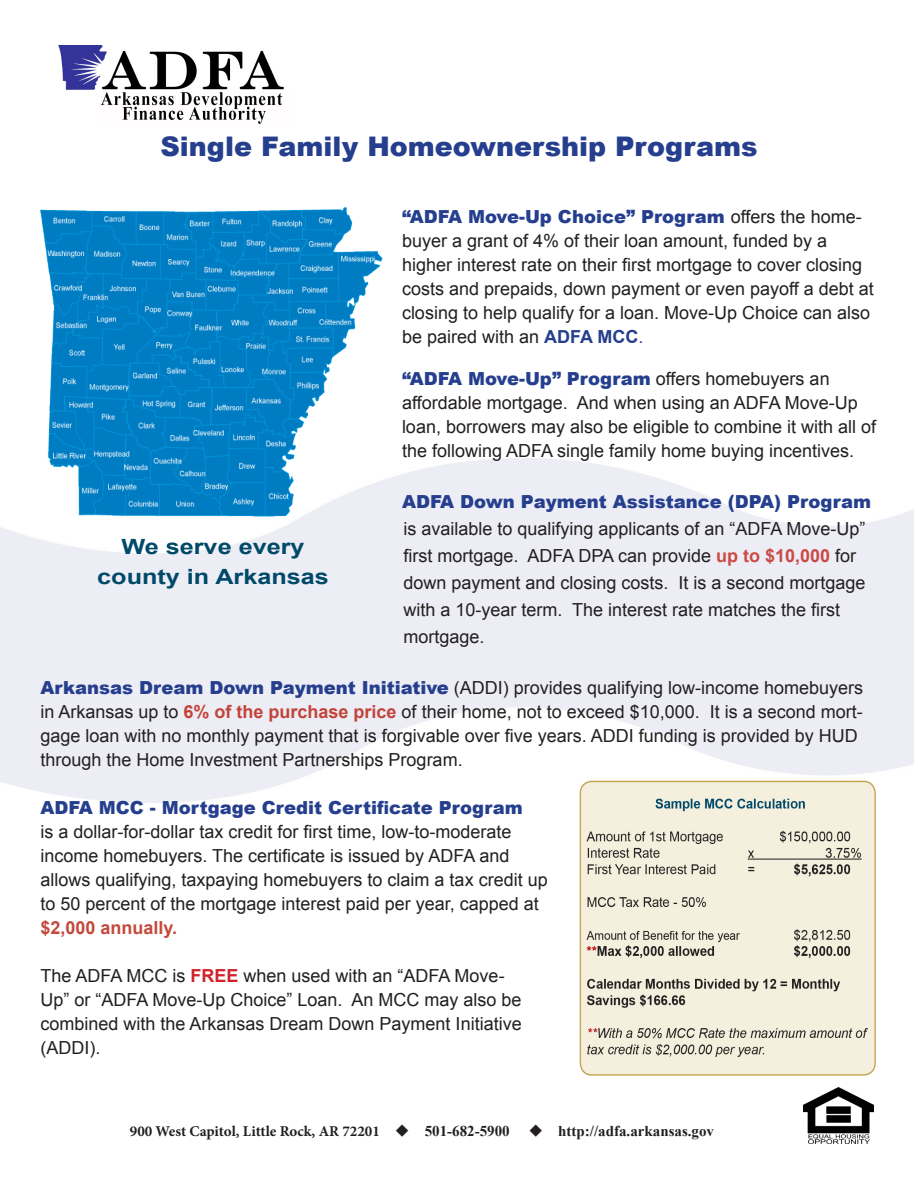
<style>
.page{position:relative;width:918px;height:1188px;background:#fff}
.page>*{position:absolute;margin:0;border:0;box-sizing:border-box;transform-origin:0 0}
.t1{font:900 27px "Arial";color:#253f8e}
.t2{font:700 21px "Arial";color:#004969;scale:1.2 1}
.t3{font:18px/24px "Arial";color:#231f20}
.t4{font:900 18px "Arial";color:#253f8e}
.t5{font:700 15px "Minion Pro";color:#231f20}
.t6{font:700 15px "Times New Roman";color:#231f20}
.s1{font-weight:900;color:#253f8e}
.s2{font-weight:700;color:#253f8e}
.s3{color:#253f8e}
.s4{font-weight:700;color:#cb4a44}
.s5{font-weight:700;color:#c24438}
.s6{font-weight:700;color:#c44a3d}
.s7{font-weight:700;color:#d1232a}
.s8{font-family:"Times New Roman"}
</style>
<div class="page">
<img style="left:58px;top:45px;width:226px;height:79px">
<img style="left:804px;top:1087px;width:69px;height:56px">
<img style="left:579px;top:780px;width:297px;height:296px">
<img style="left:40px;top:207px;width:342px;height:310px">
<p class="t1" style="left:160px;top:127px;width:599px">Single Family Homeownership Programs</p>
<p class="t3" style="left:402px;top:205px;width:473px"><span class="s1">“ADFA Move-Up Choice” Program</span> offers the home&shy;buyer a grant of 4% of their loan amount, funded by a higher interest rate on their first mortgage to cover closing costs and prepaids, down payment or even payoff a debt at closing to help qualify for a loan. Move-Up Choice can also be paired with an <span class="s2">ADFA MCC</span><span class="s3">.</span></p>
<p class="t3" style="left:402px;top:367px;width:476px"><span class="s1">“ADFA Move-Up” Program</span> offers homebuyers an affordable mortgage. And when using an ADFA Move-Up loan, borrowers may also be eligible to combine it with all of the following ADFA single family home buying incentives.</p>
<p class="t3" style="left:402px;top:488px;width:471px;line-height:27px"><span class="s1">ADFA Down Payment Assistance (DPA) Program </span>is available to qualifying applicants of an “ADFA Move-Up” first mortgage. ADFA DPA can provide <span class="s4">up to $10,000</span> for down payment and closing costs. It is a second mortgage with a 10-year term. The interest rate matches the first mortgage.</p>
<p class="t3" style="left:40px;top:676px;width:824px"><span class="s1">Arkansas Dream Down Payment Initiative</span> (ADDI) provides qualifying low-income homebuyers in Arkansas up to <span class="s5">6% of the purchase price</span> of their home, not to exceed $10,000. It is a second mort&shy;gage loan with no monthly payment that is forgivable over five years. ADDI funding is provided by HUD through the Home Investment Partnerships Program.</p>
<p class="t4" style="left:40px;top:794px;width:484px">ADFA MCC - Mortgage Credit Certificate Program</p>
<p class="t3" style="left:40px;top:820px;width:509px">is a dollar-for-dollar tax credit for first time, low-to-moderate income homebuyers. The certificate is issued by ADFA and allows qualifying, taxpaying homebuyers to claim a tax credit up to 50 percent of the mortgage interest paid per year, capped at <span class="s6">$2,000 annually.</span></p>
<p class="t3" style="left:40px;top:964px;width:483px">The ADFA MCC is <span class="s7">FREE</span> when used with an “ADFA Move-Up” or “ADFA Move-Up Choice” Loan. An MCC may also be combined with the Arkansas Dream Down Payment Initiative (ADDI).</p>
<p class="t2" style="left:121px;top:532px;width:154px">We serve every</p>
<p class="t2" style="left:97px;top:562px;width:194px">county in Arkansas</p>
<p class="t5" style="left:130px;top:1121px;width:381px">900 West Capitol, Little Rock, AR 72201 ◆ <span class="s8">501-682-5900</span></p>
<p class="t6" style="left:528px;top:1121px;width:187px">◆ http://adfa.arkansas.gov</p>
</div>
